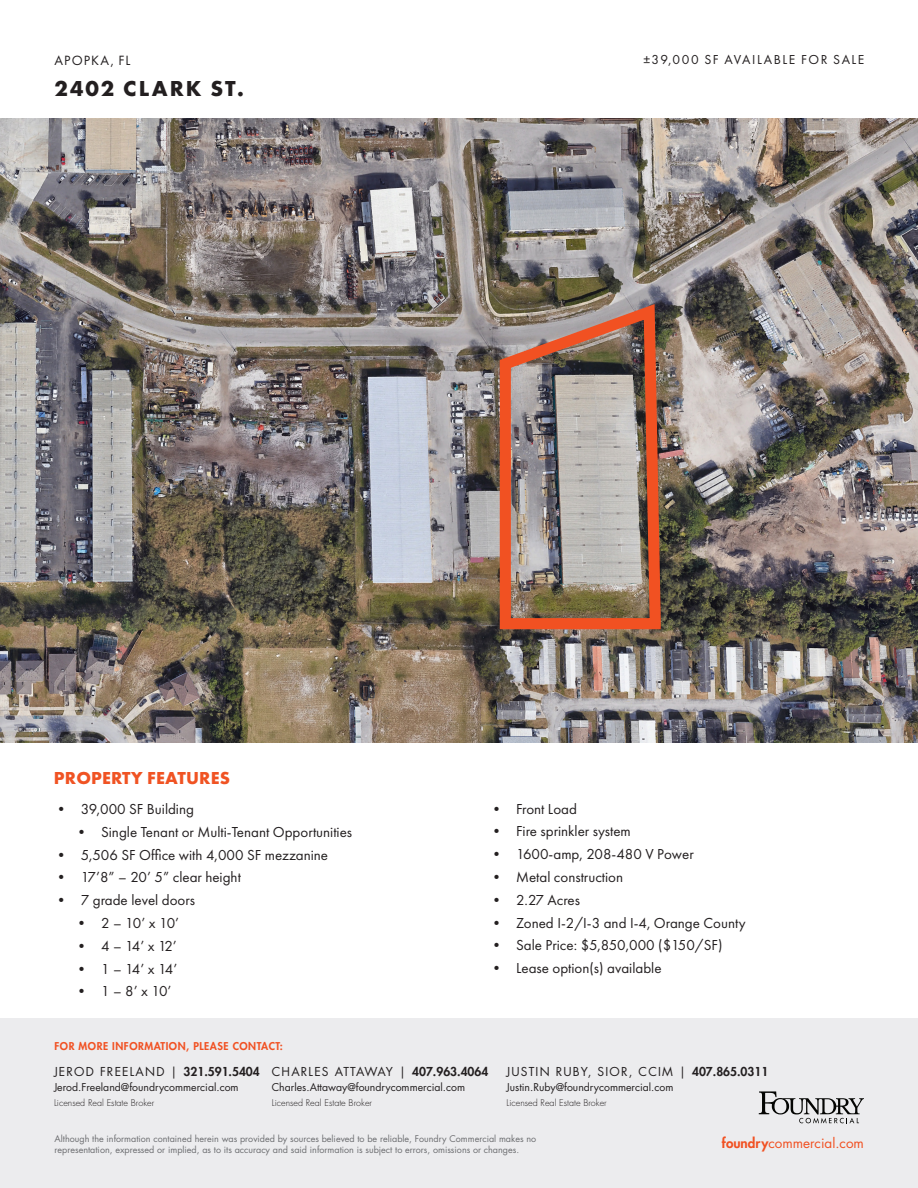
<style>
.page{position:relative;width:918px;height:1188px;background:#fff}
.page>*{position:absolute;margin:0;border:0;box-sizing:border-box;transform-origin:0 0}
.t1{font:700 22.5px "Futura PT";letter-spacing:.09em;color:#231f20}
.t2{font:700 18px "Futura PT";letter-spacing:.01em;color:#f05323}
.t3{font:15px "Futura PT";color:#231f20}
.t4{font:13.95px "Futura PT";letter-spacing:.075em;color:#231f20}
.t5{font:13.5px "Futura PT";letter-spacing:.115em;color:#231f20}
.t6{font:13.5px "Futura Std";color:#f15122}
.t7{font:12px "Futura Std";letter-spacing:.1em;color:#231f20}
.t8{font:10.5px "Futura Std";color:#231f20}
.t9{font:800 10.5px "Futura Std";letter-spacing:.05em;color:#f15122}
.t10{font:9px/10.8px "Futura Std";color:#6c6d70}
.t11{font:300 9px "Futura Std";color:#231f20}
.s1{font-weight:800}
</style>
<div class="page">
<img style="left:0;top:119px;width:918px;height:623px">
<img style="left:494px;top:296px;width:172px;height:339px">
<div style="left:0;top:1018px;width:918px;height:170px;background:#ececee"></div>
<svg style="left:759px;top:1091px;width:105px;height:32px"></svg>
<p class="t4" style="left:55px;top:52px;width:77px">APOPKA, FL</p>
<p class="t5" style="left:644px;top:52px;width:222px">±39,000 SF AVAILABLE FOR SALE</p>
<h1 class="t1" style="left:55px;top:74px;width:191px">2402 CLARK ST.</h1>
<p class="t2" style="left:54px;top:767px;width:178px">PROPERTY FEATURES</p>
<p class="t3" style="left:54px;top:800px;width:142px">• 39,000 SF Building</p>
<p class="t3" style="left:74px;top:823px;width:280px">• Single Tenant or Multi-Tenant Opportunities</p>
<p class="t3" style="left:54px;top:846px;width:276px">• 5,506 SF Office with 4,000 SF mezzanine</p>
<p class="t3" style="left:54px;top:869px;width:189px">• 17’8” – 20’ 5” clear height</p>
<p class="t3" style="left:54px;top:891px;width:143px">• 7 grade level doors</p>
<p class="t3" style="left:74px;top:914px;width:107px">• 2 – 10’ x 10’</p>
<p class="t3" style="left:74px;top:937px;width:104px">• 4 – 14’ x 12’</p>
<p class="t3" style="left:74px;top:960px;width:105px">• 1 – 14’ x 14’</p>
<p class="t3" style="left:74px;top:983px;width:99px">• 1 – 8’ x 10’</p>
<p class="t9" style="left:55px;top:1039px;width:230px">FOR MORE INFORMATION, PLEASE CONTACT:</p>
<p class="t3" style="left:489px;top:800px;width:89px">• Front Load</p>
<p class="t3" style="left:489px;top:823px;width:143px">• Fire sprinkler system</p>
<p class="t3" style="left:489px;top:845px;width:206px">• 1600-amp, 208-480 V Power</p>
<p class="t3" style="left:489px;top:868px;width:136px">• Metal construction</p>
<p class="t3" style="left:489px;top:891px;width:93px">• 2.27 Acres</p>
<p class="t3" style="left:489px;top:914px;width:258px">• Zoned I-2/I-3 and I-4, Orange County</p>
<p class="t3" style="left:489px;top:937px;width:235px">• Sale Price: $5,850,000 ($150/SF)</p>
<p class="t3" style="left:489px;top:959px;width:174px">• Lease option(s) available</p>
<p class="t7" style="left:54px;top:1064px;width:207px">JEROD FREELAND | <span class="s1">321.591.5404</span></p>
<p class="t8" style="left:54px;top:1081px;width:186px">Jerod.Freeland@foundrycommercial.com</p>
<p class="t11" style="left:54px;top:1098px;width:102px">Licensed Real Estate Broker</p>
<p class="t7" style="left:272px;top:1064px;width:218px">CHARLES ATTAWAY | <span class="s1">407.963.4064</span></p>
<p class="t8" style="left:272px;top:1081px;width:195px">Charles.Attaway@foundrycommercial.com</p>
<p class="t11" style="left:272px;top:1098px;width:102px">Licensed Real Estate Broker</p>
<p class="t7" style="left:507px;top:1064px;width:263px">JUSTIN RUBY, SIOR, CCIM | <span class="s1">407.865.0311</span></p>
<p class="t8" style="left:507px;top:1081px;width:168px">Justin.Ruby@foundrycommercial.com</p>
<p class="t11" style="left:507px;top:1098px;width:102px">Licensed Real Estate Broker</p>
<p class="t10" style="left:55px;top:1134px;width:483px">Although the information contained herein was provided by sources believed to be reliable, Foundry Commercial makes no representation, expressed or implied, as to its accuracy and said information is subject to errors, omissions or changes.</p>
<p class="t6" style="left:722px;top:1134px;width:144px"><span class="s1">foundry</span>commercial.com</p>
</div>
